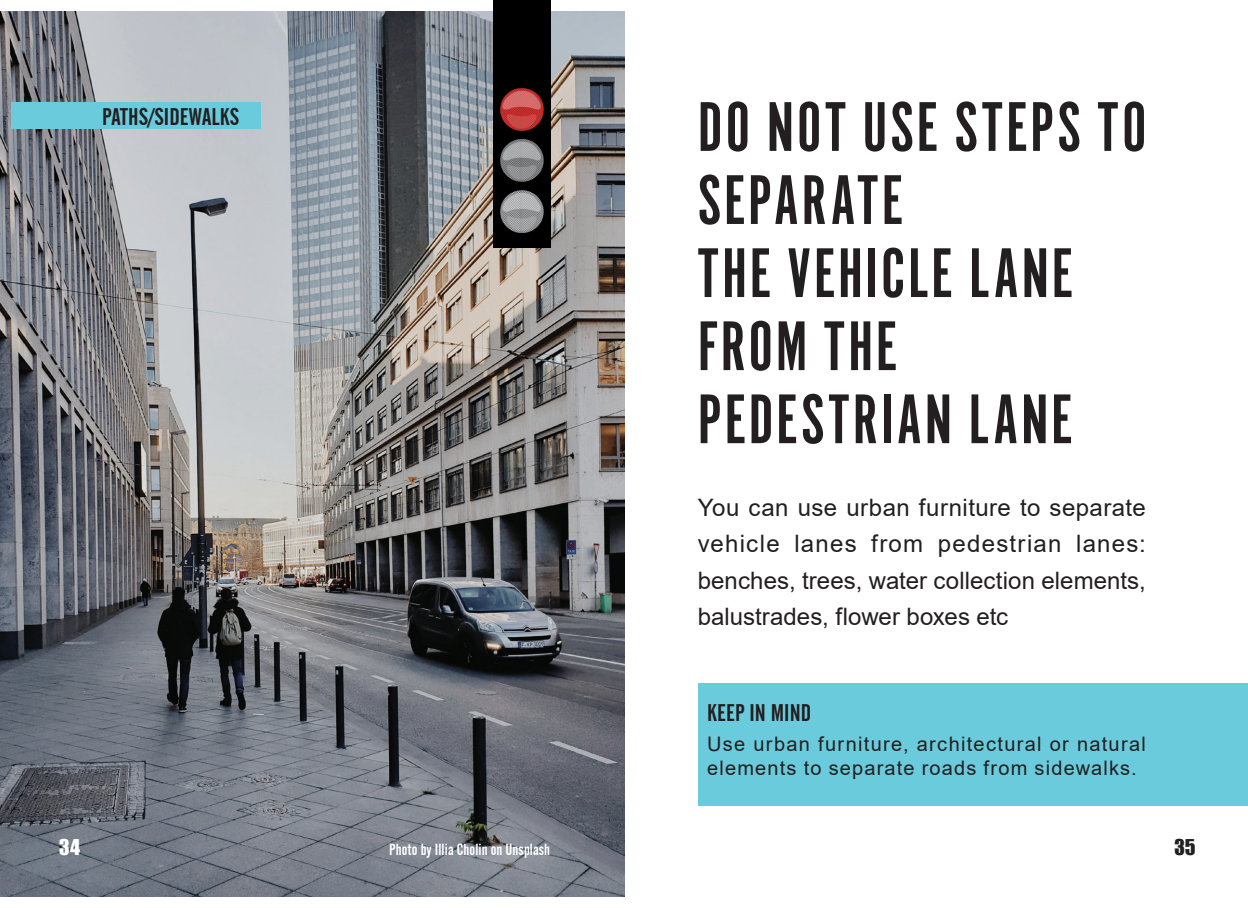
<style>
.page{position:relative;width:1248px;height:908px;background:#fff}
.page>*{position:absolute;margin:0;border:0;box-sizing:border-box;transform-origin:0 0}
.t1{font:73px/73px "Alternate Got No 1 D";letter-spacing:.035em;color:#231f20}
.t2{font:24px/36px "Arial";letter-spacing:.005em;color:#231f20;text-align:justify}
.t3{font:24px "Alternate Gothic No 2 BT";letter-spacing:.005em;color:#231f20}
.t4{font:20px/24px "Arial";letter-spacing:.065em;color:#231f20}
.t5{font:20px "Impact";color:#fff}
.t6{font:20px "Impact";color:#231f20}
.t7{font:16px "Alternate Gothic No 2 BT";letter-spacing:.005em;color:#fff}
</style>
<div class="page">
<div style="left:698px;top:683px;width:549px;height:122px;background:#69cbdc"></div>
<img style="left:0;top:11px;width:624px;height:885px">
<div style="left:11px;top:102px;width:249px;height:27px;background:#69cbdc"></div>
<img style="left:493px;top:0;width:57px;height:247px">
<p class="t3" style="left:102px;top:103px;width:139px">PATHS/SIDEWALKS</p>
<h1 class="t1" style="left:697px;top:92px;width:450px">DO NOT USE STEPS TO<br>SEPARATE<br>THE VEHICLE LANE<br>FROM THE<br>PEDESTRIAN LANE</h1>
<p class="t2" style="left:697px;top:489px;width:449px">You can use urban furniture to separate vehicle lanes from pedestrian lanes: benches, trees, water collection elements, balustrades, flower boxes etc</p>
<p class="t3" style="left:707px;top:698px;width:105px">KEEP IN MIND</p>
<p class="t4" style="left:707px;top:731px;width:440px">Use urban furniture, architectural or natural elements to separate roads from sidewalks.</p>
<p class="t5" style="left:59px;top:830px;width:23px">34</p>
<p class="t7" style="left:389px;top:840px;width:162px">Photo by Illia Cholin on Unsplash</p>
<p class="t6" style="left:1174px;top:830px;width:23px">35</p>
</div>
